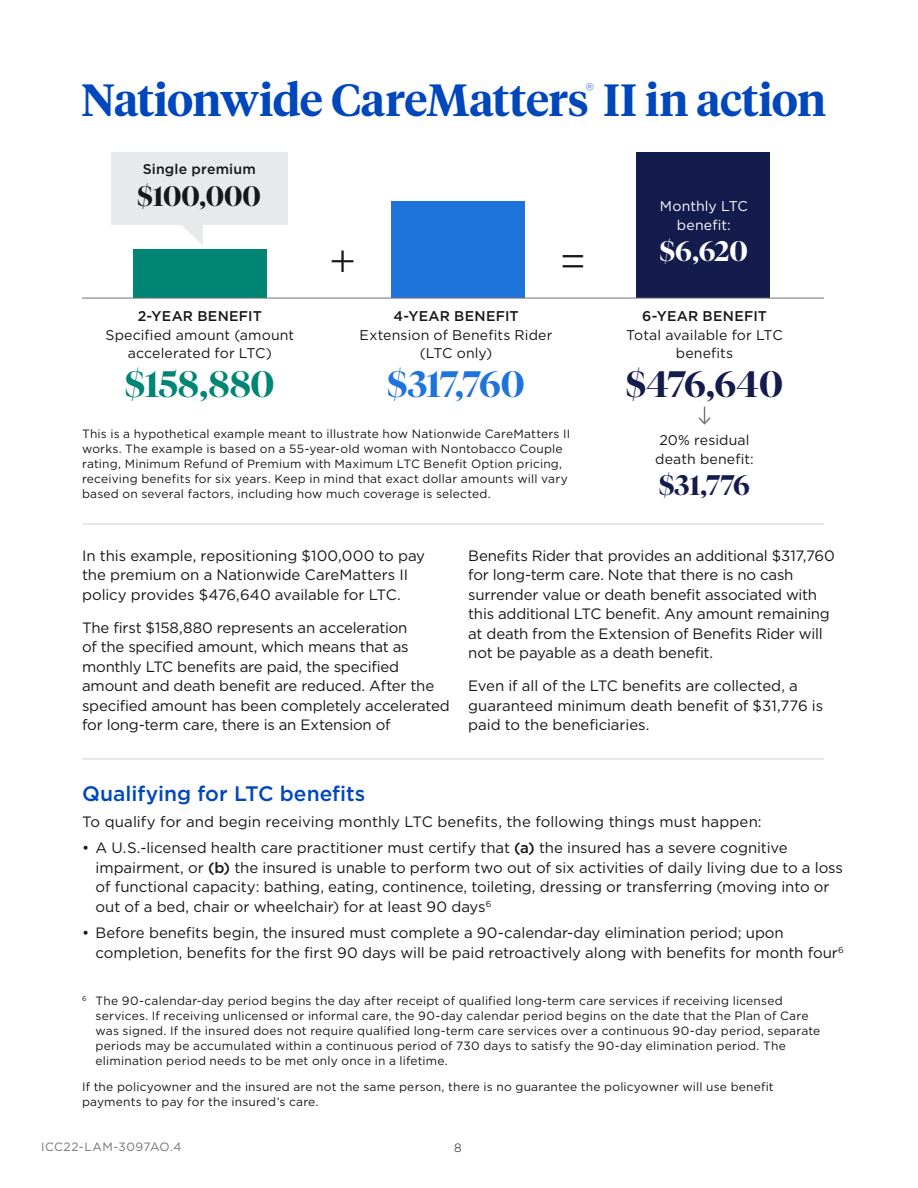
<style>
.page{position:relative;width:918px;height:1188px;background:#fff}
.page>*{position:absolute;margin:0;border:0;box-sizing:border-box;transform-origin:0 0}
.h1_inside{font:600 45px "Tiempos Headline";letter-spacing:-.015em;color:#0047bb}
.t1{font:300 44.85px "Gotham";color:#171717}
.t2{font:600 36.6px "Tiempos Fine";letter-spacing:-.005em;color:#008574}
.t3{font:600 36.6px "Tiempos Fine";letter-spacing:-.03em;color:#1f74db}
.t4{font:600 36.6px "Tiempos Fine";letter-spacing:-.025em;color:#141b4d}
.t5{font:600 28.2px "Tiempos Fine";color:#171717}
.t6{font:600 28.2px "Tiempos Fine";color:#141b4d}
.t7{font:600 28.2px "Tiempos Fine";color:#fff}
.h2_subhead_14_16{font:500 21px "Gotham";color:#0047bb}
.p_10_13_body{font:15px/19.5px "Gotham";letter-spacing:-.01em;color:#171717}
.t8{font:14.1px/18.3px "Gotham";letter-spacing:.01em;color:#171717;text-align:center}
.t9{font:500 14.1px "Gotham";letter-spacing:.015em;color:#171717}
.t10{font:14.1px/18.3px "Gotham";letter-spacing:.005em;color:#fff;text-align:center}
.footnote{font:12px/15px "Gotham";letter-spacing:.015em;color:#171717}
.p_disclosure_white{font:12px/15px "Gotham";letter-spacing:.015em;color:#171717}
.t11{font:12px "Gotham";letter-spacing:.04em;color:#747478}
.t12{font:300 12px "Gotham";color:#171717}
.s1{font-weight:500}
</style>
<div class="page">
<div style="left:637px;top:152px;width:133px;height:146px;background:#141b4d"></div>
<div style="left:111px;top:152px;width:176px;height:73px;background:#e8e9ea"></div>
<div style="left:133px;top:250px;width:134px;height:48px;background:#008574"></div>
<div style="left:391px;top:201px;width:134px;height:97px;background:#1f74db"></div>
<hr style="left:82px;top:298px;width:742px;height:1px;background:#747478">
<hr style="left:82px;top:524px;width:742px;height:1px;background:#d0d3d4">
<hr style="left:82px;top:759px;width:742px;height:1px;background:#d0d3d4">
<svg style="left:182px;top:225px;width:21px;height:20px"></svg>
<svg style="left:698px;top:407px;width:13px;height:18px"></svg>
<h1 class="h1_inside" style="left:81px;top:70px;width:746px">Nationwide CareMatters<sup>®</sup> II in action</h1>
<p class="t9" style="left:143px;top:159px;width:115px">Single premium</p>
<h3 class="t5" style="left:137px;top:179px;width:125px">$100,000</h3>
<p class="t9" style="left:138px;top:307px;width:125px">2-YEAR BENEFIT</p>
<p class="t8" style="left:106px;top:325px;width:190px">Specified amount (amount accelerated for LTC)</p>
<h3 class="t2" style="left:125px;top:362px;width:151px">$158,880</h3>
<h2 class="t1" style="left:329px;top:233px;width:29px">+</h2>
<h2 class="t1" style="left:559px;top:233px;width:29px">=</h2>
<p class="t9" style="left:393px;top:307px;width:127px">4-YEAR BENEFIT</p>
<p class="t8" style="left:360px;top:325px;width:194px">Extension of Benefits Rider (LTC only)</p>
<h3 class="t3" style="left:387px;top:362px;width:139px">$317,760</h3>
<p class="footnote" style="left:82px;top:426px;width:490px">This is a hypothetical example meant to illustrate how Nationwide CareMatters II works. The example is based on a 55-year-old woman with Nontobacco Couple rating, Minimum Refund of Premium with Maximum LTC Benefit Option pricing, receiving benefits for six years. Keep in mind that exact dollar amounts will vary based on several factors, including how much coverage is selected.</p>
<p class="t10" style="left:660px;top:197px;width:89px">Monthly LTC benefit:</p>
<h3 class="t7" style="left:660px;top:234px;width:89px">$6,620</h3>
<p class="t9" style="left:642px;top:307px;width:127px">6-YEAR BENEFIT</p>
<p class="t8" style="left:626px;top:325px;width:158px">Total available for LTC benefits</p>
<h3 class="t4" style="left:626px;top:362px;width:158px">$476,640</h3>
<p class="t8" style="left:655px;top:431px;width:100px;text-align:left">20% residual death benefit:</p>
<h3 class="t6" style="left:659px;top:468px;width:92px">$31,776</h3>
<p class="p_10_13_body" style="left:82px;top:545px;width:345px">In this example, repositioning $100,000 to pay the premium on a Nationwide CareMatters II policy provides $476,640 available for LTC.</p>
<p class="p_10_13_body" style="left:82px;top:617px;width:369px">The first $158,880 represents an acceleration<br>of the specified amount, which means that as monthly LTC benefits are paid, the specified amount and death benefit are reduced. After the specified amount has been completely accelerated for long-term care, there is an Extension of</p>
<p class="p_10_13_body" style="left:468px;top:545px;width:368px">Benefits Rider that provides an additional $317,760 for long-term care. Note that there is no cash surrender value or death benefit associated with this additional LTC benefit. Any amount remaining at death from the Extension of Benefits Rider will not be payable as a death benefit.</p>
<p class="p_10_13_body" style="left:468px;top:676px;width:356px">Even if all of the LTC benefits are collected, a guaranteed minimum death benefit of $31,776 is paid to the beneficiaries.</p>
<h2 class="h2_subhead_14_16" style="left:82px;top:780px;width:285px">Qualifying for LTC benefits</h2>
<p class="p_10_13_body" style="left:82px;top:812px;width:681px">To qualify for and begin receiving monthly LTC benefits, the following things must happen:</p>
<p class="p_10_13_body" style="left:96px;top:838px;width:749px;text-indent:-14px">• A U.S.-licensed health care practitioner must certify that <span class="s1">(a)</span> the insured has a severe cognitive impairment, or <span class="s1">(b)</span> the insured is unable to perform two out of six activities of daily living due to a loss of functional capacity: bathing, eating, continence, toileting, dressing or transferring (moving into or out of a bed, chair or wheelchair) for at least 90 days<sup>6</sup></p>
<p class="p_10_13_body" style="left:96px;top:923px;width:750px;text-indent:-14px">• Before benefits begin, the insured must complete a 90-calendar-day elimination period; upon completion, benefits for the first 90 days will be paid retroactively along with benefits for month four<sup>6</sup></p>
<p class="footnote" style="left:96px;top:993px;width:726px;text-indent:-14px"><sup>6</sup> The 90-calendar-day period begins the day after receipt of qualified long-term care services if receiving licensed services. If receiving unlicensed or informal care, the 90-day calendar period begins on the date that the Plan of Care was signed. If the insured does not require qualified long-term care services over a continuous 90-day period, separate periods may be accumulated within a continuous period of 730 days to satisfy the 90-day elimination period. The elimination period needs to be met only once in a lifetime.</p>
<p class="p_disclosure_white" style="left:82px;top:1079px;width:693px">If the policyowner and the insured are not the same person, there is no guarantee the policyowner will use benefit payments to pay for the insured’s care.</p>
<p class="t11" style="left:41px;top:1139px;width:142px">ICC22-LAM-3097AO.4</p>
<p class="t12" style="left:454px;top:1141px;width:9px">8</p>
</div>
